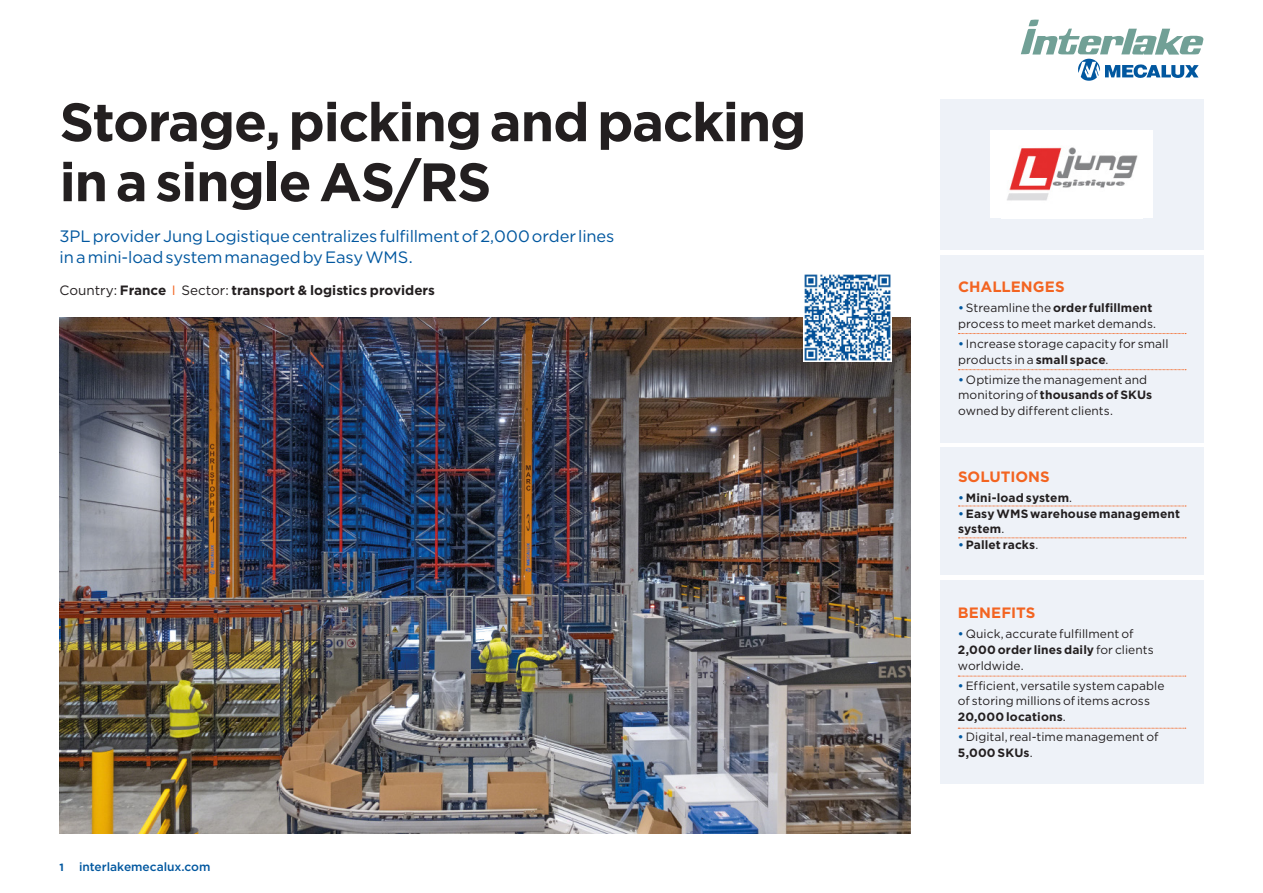
<style>
.page{position:relative;width:1263px;height:893px;background:#fff}
.page>*{position:absolute;margin:0;border:0;box-sizing:border-box;transform-origin:0 0}
.t1{font:700 54px/60px "Gotham";letter-spacing:-.025em;color:#231f20}
.t2{font:16.5px/21px "Gotham";letter-spacing:-.01em;color:#01579f}
.t3{font:700 15px "Gotham";color:#f36421}
.t4{font:700 13.5px "Gotham";color:#231f20}
.t5{font:12px/15.8px "Gotham";letter-spacing:.005em;color:#231f20}
.t6{font:700 12px/15.8px "Gotham";letter-spacing:.01em;color:#231f20}
.t7{font:500 12px "Gotham";color:#01579f}
.t8{font:700 10.5px "Gotham";color:#01579f}
.s1{font-weight:400}
.s2{font-weight:400;color:#f36421}
.s3{font-weight:500;color:#01579f}
.s4{font-weight:700}
</style>
<div class="page">
<svg style="left:1021px;top:20px;width:182px;height:61px"></svg>
<div style="left:940px;top:99px;width:263px;height:151px;background:#eef2f8"></div>
<div style="left:940px;top:447px;width:263px;height:128px;background:#eef2f8"></div>
<div style="left:940px;top:255px;width:263px;height:187px;background:#eef2f8"></div>
<svg style="left:958px;top:333px;width:228px;height:1px"></svg>
<div style="left:940px;top:580px;width:263px;height:204px;background:#eef2f8"></div>
<svg style="left:958px;top:506px;width:228px;height:1px"></svg>
<svg style="left:958px;top:676px;width:228px;height:1px"></svg>
<div style="left:990px;top:130px;width:163px;height:88px;background:#fff"></div>
<img style="left:1007px;top:147px;width:131px;height:54px">
<svg style="left:958px;top:538px;width:228px;height:1px"></svg>
<img style="left:60px;top:318px;width:850px;height:515px">
<img style="left:803px;top:274px;width:88px;height:88px">
<svg style="left:958px;top:369px;width:228px;height:1px"></svg>
<svg style="left:958px;top:728px;width:228px;height:1px"></svg>
<h1 class="t1" style="left:60px;top:92px;width:748px">Storage, picking and packing in a single AS/RS</h1>
<h2 class="t2" style="left:60px;top:225px;width:556px">3PL provider Jung Logistique centralizes fulfillment of 2,000 order lines in a mini-load system managed by Easy WMS.</h2>
<p class="t4" style="left:60px;top:282px;width:377px"><span class="s1">Country:</span> France <span class="s2">I</span> <span class="s1">Sector:</span> transport &amp; logistics providers</p>
<p class="t3" style="left:958px;top:277px;width:108px">CHALLENGES</p>
<p class="t5" style="left:958px;top:300px;width:200px"><span class="s3">•</span> Streamline the <span class="s4">order fulfillment </span>process to meet market demands.</p>
<p class="t5" style="left:958px;top:336px;width:212px"><span class="s3">•</span> Increase storage capacity for small products in a <span class="s4">small space</span>.</p>
<p class="t5" style="left:958px;top:371px;width:196px"><span class="s3">•</span> Optimize the management and monitoring of <span class="s4">thousands of SKUs </span>owned by different clients.</p>
<p class="t3" style="left:958px;top:467px;width:93px">SOLUTIONS</p>
<p class="t6" style="left:958px;top:490px;width:116px"><span class="s3">•</span> Mini-load system<span class="s1">.</span></p>
<p class="t6" style="left:958px;top:505px;width:224px"><span class="s3">•</span>Easy WMS warehouse management system<span class="s1">.</span></p>
<p class="t6" style="left:958px;top:537px;width:82px"><span class="s3">•</span>Pallet racks<span class="s1">.</span></p>
<p class="t8" style="left:60px;top:860px;width:6px">1</p>
<p class="t7" style="left:79px;top:859px;width:133px">interlakemecalux.com</p>
<p class="t3" style="left:958px;top:603px;width:79px">BENEFITS</p>
<p class="t5" style="left:958px;top:626px;width:197px"><span class="s3">•</span> Quick, accurate fulfillment of<br><span class="s4">2,000 order lines daily</span> for clients worldwide.</p>
<p class="t5" style="left:958px;top:677px;width:208px"><span class="s3">•</span>Efficient, versatile system capable of storing millions of items across<br><span class="s4">20,000 locations</span>.</p>
<p class="t5" style="left:958px;top:729px;width:202px"><span class="s3">•</span> Digital, real-time management of<br><span class="s4">5,000 SKUs</span>.</p>
</div>
